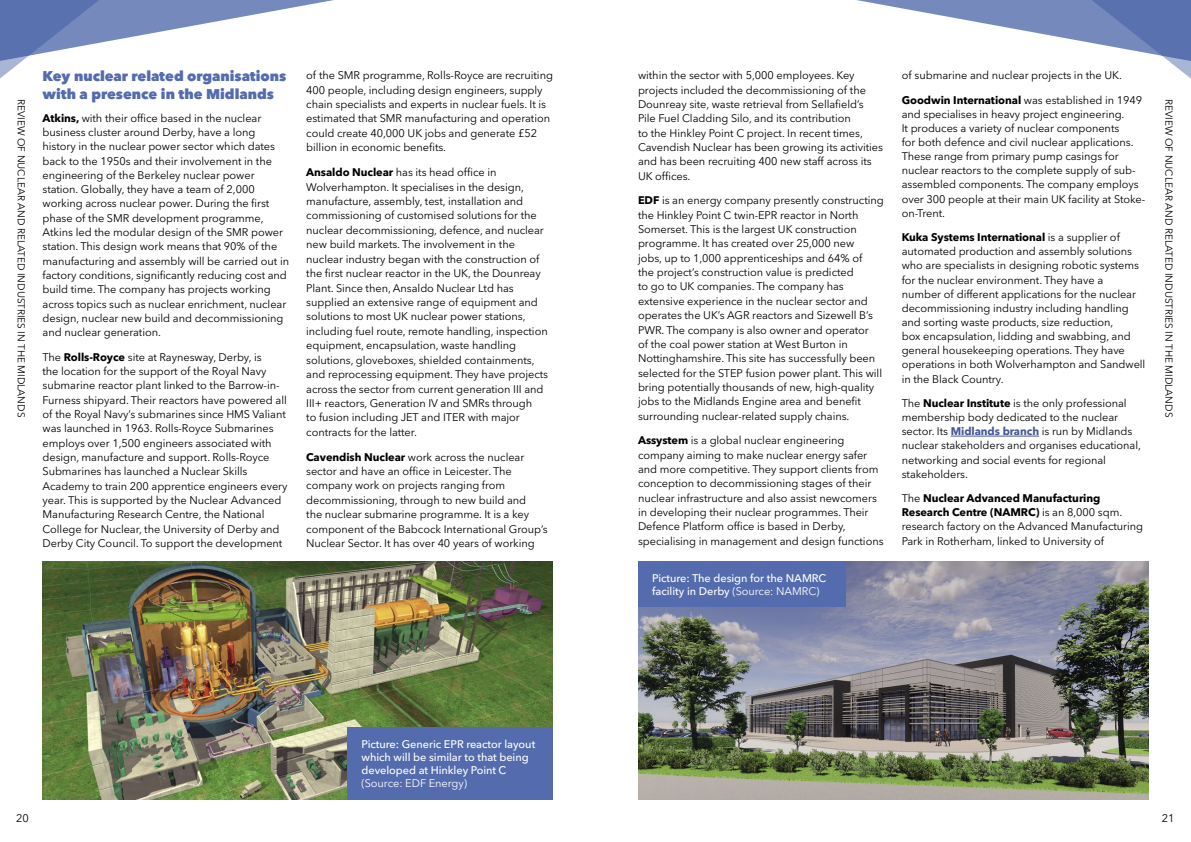
<style>
.page{position:relative;width:1191px;height:842px;background:#fff}
.page>*{position:absolute;margin:0;border:0;box-sizing:border-box;transform-origin:0 0}
.h3_2Colm{font:800 14px/17.3px "Avenir Next LT Pro";color:#546cad}
.Body_2colm{font:11px/14.3px "Avenir Next LT Pro";letter-spacing:-.005em;color:#000}
.Pictures_credit{font:500 11px/13px "Avenir Next LT Pro";letter-spacing:-.005em;color:#fff}
.t1{font:10px "Avenir Next LT Pro";color:#000}
.s1{font-weight:700}
.s2{font-weight:700;color:#465792}
.s3{font-weight:400}
</style>
<div class="page">
<svg style="left:0;top:0;width:334px;height:79px"></svg>
<svg style="left:857px;top:0;width:334px;height:79px"></svg>
<img style="left:638px;top:561px;width:510px;height:238px">
<img style="left:43px;top:561px;width:510px;height:238px">
<hr style="left:950px;top:436px;width:89px;height:1px;background:#465792">
<div style="left:347px;top:727px;width:206px;height:72px;background:#546cad"></div>
<div style="left:638px;top:561px;width:207px;height:46px;background:#546cad"></div>
<p class="h3_2Colm" style="left:43px;top:68px;width:245px">Key nuclear related organisations with a presence in the Midlands</p>
<p class="Body_2colm" style="left:43px;top:111px;width:248px"><span class="s1">Atkins,</span> with their office based in the nuclear business cluster around Derby, have a long history in the nuclear power sector which dates back to the 1950s and their involvement in the engineering of the Berkeley nuclear power station. Globally, they have a team of 2,000 working across nuclear power. During the first phase of the SMR development programme, Atkins led the modular design of the SMR power station. This design work means that 90% of the manufacturing and assembly will be carried out in factory conditions, significantly reducing cost and build time. The company has projects working across topics such as nuclear enrichment, nuclear design, nuclear new build and decommissioning and nuclear generation.</p>
<p class="Body_2colm" style="left:43px;top:350px;width:246px">The <span class="s1">Rolls-Royce</span> site at Raynesway, Derby, is<br>the location for the support of the Royal Navy submarine reactor plant linked to the Barrow-in-Furness shipyard. Their reactors have powered all of the Royal Navy’s submarines since HMS Valiant was launched in 1963. Rolls-Royce Submarines employs over 1,500 engineers associated with design, manufacture and support. Rolls-Royce Submarines has launched a Nuclear Skills Academy to train 200 apprentice engineers every year. This is supported by the Nuclear Advanced Manufacturing Research Centre, the National College for Nuclear, the University of Derby and Derby City Council. To support the development</p>
<p class="Body_2colm" style="left:306px;top:68px;width:248px">of the SMR programme, Rolls-Royce are recruiting 400 people, including design engineers, supply chain specialists and experts in nuclear fuels. It is estimated that SMR manufacturing and operation could create 40,000 UK jobs and generate £52 billion in economic benefits.</p>
<p class="Body_2colm" style="left:306px;top:165px;width:243px"><span class="s1">Ansaldo Nuclear</span> has its head office in Wolverhampton. It specialises in the design, manufacture, assembly, test, installation and commissioning of customised solutions for the nuclear decommissioning, defence, and nuclear new build markets. The involvement in the nuclear industry began with the construction of the first nuclear reactor in the UK, the Dounreay Plant. Since then, Ansaldo Nuclear Ltd has supplied an extensive range of equipment and solutions to most UK nuclear power stations, including fuel route, remote handling, inspection equipment, encapsulation, waste handling solutions, gloveboxes, shielded containments, and reprocessing equipment. They have projects across the sector from current generation III and III+ reactors, Generation IV and SMRs through<br>to fusion including JET and ITER with major contracts for the latter.</p>
<p class="Body_2colm" style="left:306px;top:450px;width:243px"><span class="s1">Cavendish Nuclear</span> work across the nuclear sector and have an office in Leicester. The company work on projects ranging from decommissioning, through to new build and<br>the nuclear submarine programme. It is a key component of the Babcock International Group’s Nuclear Sector. It has over 40 years of working</p>
<p class="Body_2colm" style="left:901px;top:68px;width:222px">of submarine and nuclear projects in the UK.</p>
<p class="Body_2colm" style="left:901px;top:93px;width:245px"><span class="s1">Goodwin International</span> was established in 1949 and specialises in heavy project engineering.<br>It produces a variety of nuclear components<br>for both defence and civil nuclear applications.<br>These range from primary pump casings for nuclear reactors to the complete supply of sub&shy;assembled components. The company employs over 300 people at their main UK facility at Stoke&shy;on-Trent.</p>
<p class="Body_2colm" style="left:901px;top:230px;width:245px"><span class="s1">Kuka Systems International</span> is a supplier of automated production and assembly solutions who are specialists in designing robotic systems for the nuclear environment. They have a number of different applications for the nuclear decommissioning industry including handling and sorting waste products, size reduction,<br>box encapsulation, lidding and swabbing, and general housekeeping operations. They have operations in both Wolverhampton and Sandwell in the Black Country.</p>
<p class="Body_2colm" style="left:901px;top:396px;width:241px">The <span class="s1">Nuclear Institute</span> is the only professional membership body dedicated to the nuclear sector. Its <span class="s2">Midlands branch</span> is run by Midlands nuclear stakeholders and organises educational, networking and social events for regional stakeholders.</p>
<p class="Body_2colm" style="left:901px;top:491px;width:243px">The <span class="s1">Nuclear Advanced Manufacturing Research Centre (NAMRC)</span> is an 8,000 sqm. research factory on the Advanced Manufacturing Park in Rotherham, linked to University of</p>
<p class="Body_2colm" style="left:638px;top:68px;width:246px">within the sector with 5,000 employees. Key projects included the decommissioning of the Dounreay site, waste retrieval from Sellafield’s Pile Fuel Cladding Silo, and its contribution<br>to the Hinkley Point C project. In recent times, Cavendish Nuclear has been growing its activities and has been recruiting 400 new staff across its UK offices.</p>
<p class="Body_2colm" style="left:638px;top:193px;width:247px"><span class="s1">EDF</span> is an energy company presently constructing the Hinkley Point C twin-EPR reactor in North Somerset. This is the largest UK construction programme. It has created over 25,000 new<br>jobs, up to 1,000 apprenticeships and 64% of<br>the project’s construction value is predicted<br>to go to UK companies. The company has extensive experience in the nuclear sector and operates the UK’s AGR reactors and Sizewell B’s PWR. The company is also owner and operator<br>of the coal power station at West Burton in Nottinghamshire. This site has successfully been selected for the STEP fusion power plant. This will bring potentially thousands of new, high-quality jobs to the Midlands Engine area and benefit surrounding nuclear-related supply chains.</p>
<p class="Body_2colm" style="left:638px;top:433px;width:247px"><span class="s1">Assystem</span> is a global nuclear engineering company aiming to make nuclear energy safer and more competitive. They support clients from conception to decommissioning stages of their nuclear infrastructure and also assist newcomers in developing their nuclear programmes. Their Defence Platform office is based in Derby, specialising in management and design functions</p>
<p class="t1" style="left:27px;top:99px;width:319px;rotate:90deg">REVIEW OF NUCLEAR AND RELATED INDUSTRIES IN THE MIDLANDS</p>
<p class="t1" style="left:1174px;top:99px;width:319px;rotate:90deg">REVIEW OF NUCLEAR AND RELATED INDUSTRIES IN THE MIDLANDS</p>
<p class="Pictures_credit" style="left:361px;top:738px;width:175px">Picture: Generic EPR reactor layout which will be similar to that being developed at Hinkley Point C <span class="s3">(Source: EDF Energy)</span></p>
<p class="Pictures_credit" style="left:652px;top:571px;width:176px">Picture: The design for the NAMRC facility in Derby <span class="s3">(Source: NAMRC)</span></p>
<p class="Body_2colm" style="left:16px;top:811px;width:14px">20</p>
<p class="Body_2colm" style="left:1161px;top:811px;width:14px">21</p>
</div>
